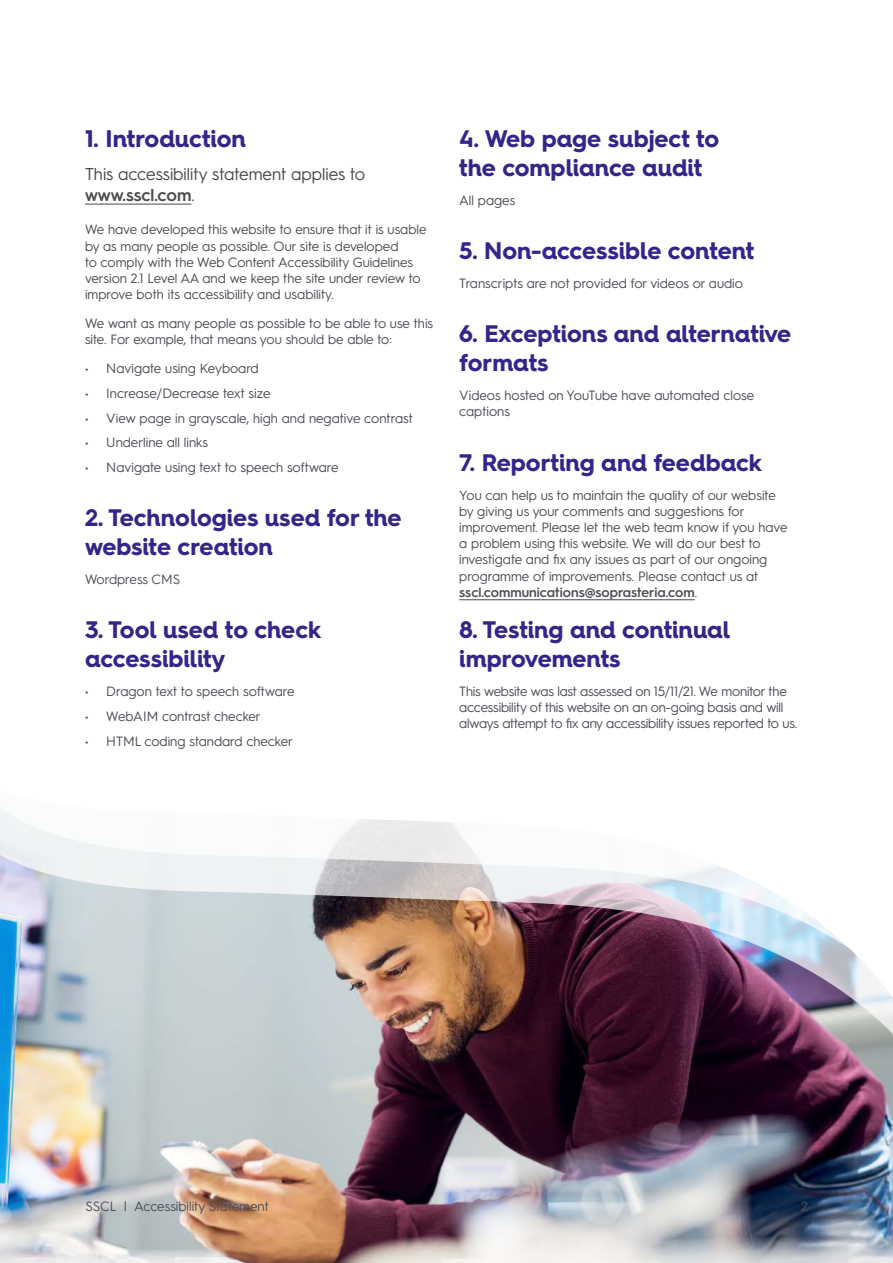
<style>
.page{position:relative;width:893px;height:1263px;background:#fff}
.page>*{position:absolute;margin:0;border:0;box-sizing:border-box;transform-origin:0 0}
.t1{font:700 24px/28.8px "Hurme Geometric Sans 4";color:#332689}
.t2{font:17.25px/20.7px "Hurme Geometric Sans 3";color:#4d4a4a}
.t3{font:13.5px/16.2px "Hurme Geometric Sans 3";color:#4d4f57}
.s1{font-weight:600}
</style>
<div class="page">
<img style="left:0;top:1203px;width:893px;height:60px">
<img style="left:0;top:1170px;width:893px;height:33px">
<img style="left:0;top:808px;width:893px;height:362px">
<hr style="left:85px;top:204px;width:106px;height:1px;background:#4d4a4a">
<hr style="left:459px;top:599px;width:236px;height:1px;background:#4d4a4a">
<h1 class="t1" style="left:85px;top:127px;width:162px">1. Introduction</h1>
<p class="t2" style="left:85px;top:166px;width:282px">This accessibility statement applies to <span class="s1">www.sscl.com</span>.</p>
<p class="t3" style="left:85px;top:223px;width:343px">We have developed this website to ensure that it is usable by as many people as possible. Our site is developed<br>to comply with the Web Content Accessibility Guidelines version 2.1 Level AA and we keep the site under review to improve both its accessibility and usability.</p>
<p class="t3" style="left:85px;top:317px;width:350px">We want as many people as possible to be able to use this site. For example, that means you should be able to:</p>
<p class="t3" style="left:85px;top:362px;width:175px">• Navigate using Keyboard</p>
<p class="t3" style="left:85px;top:386px;width:187px">• Increase/Decrease text size</p>
<p class="t3" style="left:85px;top:411px;width:329px">• View page in grayscale, high and negative contrast</p>
<p class="t3" style="left:85px;top:436px;width:125px">• Underline all links</p>
<p class="t3" style="left:85px;top:461px;width:255px">• Navigate using text to speech software</p>
<h1 class="t1" style="left:85px;top:506px;width:318px">2. Technologies used for the website creation</h1>
<p class="t3" style="left:85px;top:573px;width:97px">Wordpress CMS</p>
<h1 class="t1" style="left:85px;top:618px;width:238px">3. Tool used to check accessibility</h1>
<p class="t3" style="left:85px;top:685px;width:211px">• Dragon text to speech software</p>
<p class="t3" style="left:85px;top:709px;width:177px">• WebAIM contrast checker</p>
<p class="t3" style="left:85px;top:734px;width:210px">• HTML coding standard checker</p>
<h1 class="t1" style="left:459px;top:127px;width:261px">4. Web page subject to the compliance audit</h1>
<p class="t3" style="left:459px;top:193px;width:58px">All pages</p>
<h1 class="t1" style="left:459px;top:239px;width:297px">5. Non-accessible content</h1>
<p class="t3" style="left:459px;top:276px;width:285px">Transcripts are not provided for videos or audio</p>
<h1 class="t1" style="left:459px;top:322px;width:333px">6. Exceptions and alternative formats</h1>
<p class="t3" style="left:459px;top:389px;width:296px">Videos hosted on YouTube have automated close captions</p>
<h1 class="t1" style="left:459px;top:450px;width:304px">7. Reporting and feedback</h1>
<p class="t3" style="left:459px;top:488px;width:330px">You can help us to maintain the quality of our website by giving us your comments and suggestions for improvement. Please let the web team know if you have a problem using this website. We will do our best to investigate and fix any issues as part of our ongoing programme of improvements. Please contact us at <span class="s1">sscl.communications@soprasteria.com</span>.</p>
<h1 class="t1" style="left:459px;top:618px;width:272px">8. Testing and continual improvements</h1>
<p class="t3" style="left:459px;top:685px;width:340px">This website was last assessed on 15/11/21. We monitor the accessibility of this website on an on-going basis and will always attempt to fix any accessibility issues reported to us.</p>
<p class="t3" style="left:85px;top:1199px;width:185px">SSCL | Accessibility Statement</p>
<p class="t3" style="left:801px;top:1199px;width:8px">2</p>
</div>
